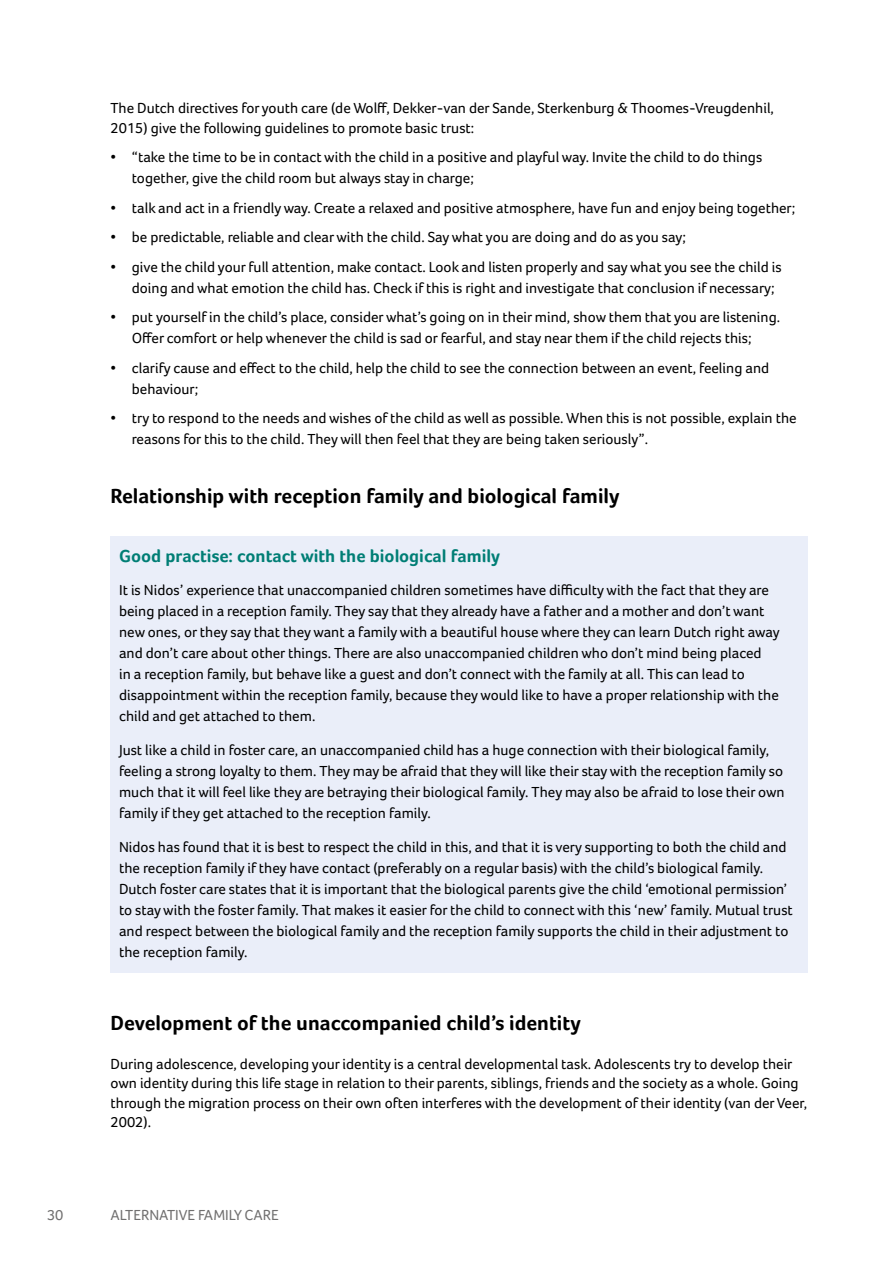
<style>
.page{position:relative;width:893px;height:1263px;background:#fff}
.page>*{position:absolute;margin:0;border:0;box-sizing:border-box;transform-origin:0 0}
.t1{font:700 21px "Foco";color:#000}
.t2{font:700 18px "Foco";color:#007e75}
.t3{font:15px/21px "Foco";color:#000}
.t4{font:15px "Foco";color:#706f6f}
</style>
<div class="page">
<div style="left:111px;top:536px;width:697px;height:42px;background:#eaeef9"></div>
<div style="left:111px;top:572px;width:697px;height:165px;background:#eaeef9"></div>
<div style="left:111px;top:732px;width:697px;height:102px;background:#eaeef9"></div>
<div style="left:111px;top:828px;width:697px;height:145px;background:#eaeef9"></div>
<p class="t3" style="left:111px;top:98px;width:665px;line-height:19.5px">The Dutch directives for youth care (de Wolff, Dekker-van der Sande, Sterkenburg &amp; Thoomes-Vreugdenhil,<br>2015) give the following guidelines to promote basic trust:</p>
<p class="t3" style="left:132px;top:146px;width:632px;text-indent:-21px">• “take the time to be in contact with the child in a positive and playful way. Invite the child to do things together, give the child room but always stay in charge;</p>
<p class="t3" style="left:111px;top:197px;width:686px">• talk and act in a friendly way. Create a relaxed and positive atmosphere, have fun and enjoy being together;</p>
<p class="t3" style="left:111px;top:226px;width:577px">• be predictable, reliable and clear with the child. Say what you are doing and do as you say;</p>
<p class="t3" style="left:132px;top:256px;width:651px;text-indent:-21px">• give the child your full attention, make contact. Look and listen properly and say what you see the child is doing and what emotion the child has. Check if this is right and investigate that conclusion if necessary;</p>
<p class="t3" style="left:111px;top:306px;width:671px;text-align:center">• put yourself in the child’s place, consider what’s going on in their mind, show them that you are listening.<br>Offer comfort or help whenever the child is sad or fearful, and stay near them if the child rejects this;</p>
<p class="t3" style="left:132px;top:357px;width:639px;text-indent:-21px">• clarify cause and effect to the child, help the child to see the connection between an event, feeling and behaviour;</p>
<p class="t3" style="left:132px;top:407px;width:666px;text-indent:-21px">• try to respond to the needs and wishes of the child as well as possible. When this is not possible, explain the reasons for this to the child. They will then feel that they are being taken seriously”.</p>
<h1 class="t1" style="left:111px;top:484px;width:510px">Relationship with reception family and biological family</h1>
<p class="t2" style="left:119px;top:545px;width:382px">Good practise: contact with the biological family</p>
<p class="t3" style="left:119px;top:580px;width:662px">It is Nidos’ experience that unaccompanied children sometimes have difficulty with the fact that they are being placed in a reception family. They say that they already have a father and a mother and don’t want new ones, or they say that they want a family with a beautiful house where they can learn Dutch right away and don’t care about other things. There are also unaccompanied children who don’t mind being placed<br>in a reception family, but behave like a guest and don’t connect with the family at all. This can lead to disappointment within the reception family, because they would like to have a proper relationship with the child and get attached to them.</p>
<p class="t3" style="left:119px;top:739px;width:667px">Just like a child in foster care, an unaccompanied child has a huge connection with their biological family, feeling a strong loyalty to them. They may be afraid that they will like their stay with the reception family so much that it will feel like they are betraying their biological family. They may also be afraid to lose their own family if they get attached to the reception family.</p>
<p class="t3" style="left:119px;top:836px;width:675px">Nidos has found that it is best to respect the child in this, and that it is very supporting to both the child and the reception family if they have contact (preferably on a regular basis) with the child’s biological family.<br>Dutch foster care states that it is important that the biological parents give the child ‘emotional permission’ to stay with the foster family. That makes it easier for the child to connect with this ‘new’ family. Mutual trust and respect between the biological family and the reception family supports the child in their adjustment to the reception family.</p>
<h1 class="t1" style="left:111px;top:1010px;width:472px">Development of the unaccompanied child’s identity</h1>
<p class="t3" style="left:111px;top:1054px;width:698px;line-height:19.5px">During adolescence, developing your identity is a central developmental task. Adolescents try to develop their own identity during this life stage in relation to their parents, siblings, friends and the society as a whole. Going through the migration process on their own often interferes with the development of their identity (van der Veer, 2002).</p>
<p class="t4" style="left:47px;top:1206px;width:18px">30</p>
<p class="t4" style="left:111px;top:1206px;width:170px">ALTERNATIVE FAMILY CARE</p>
</div>
